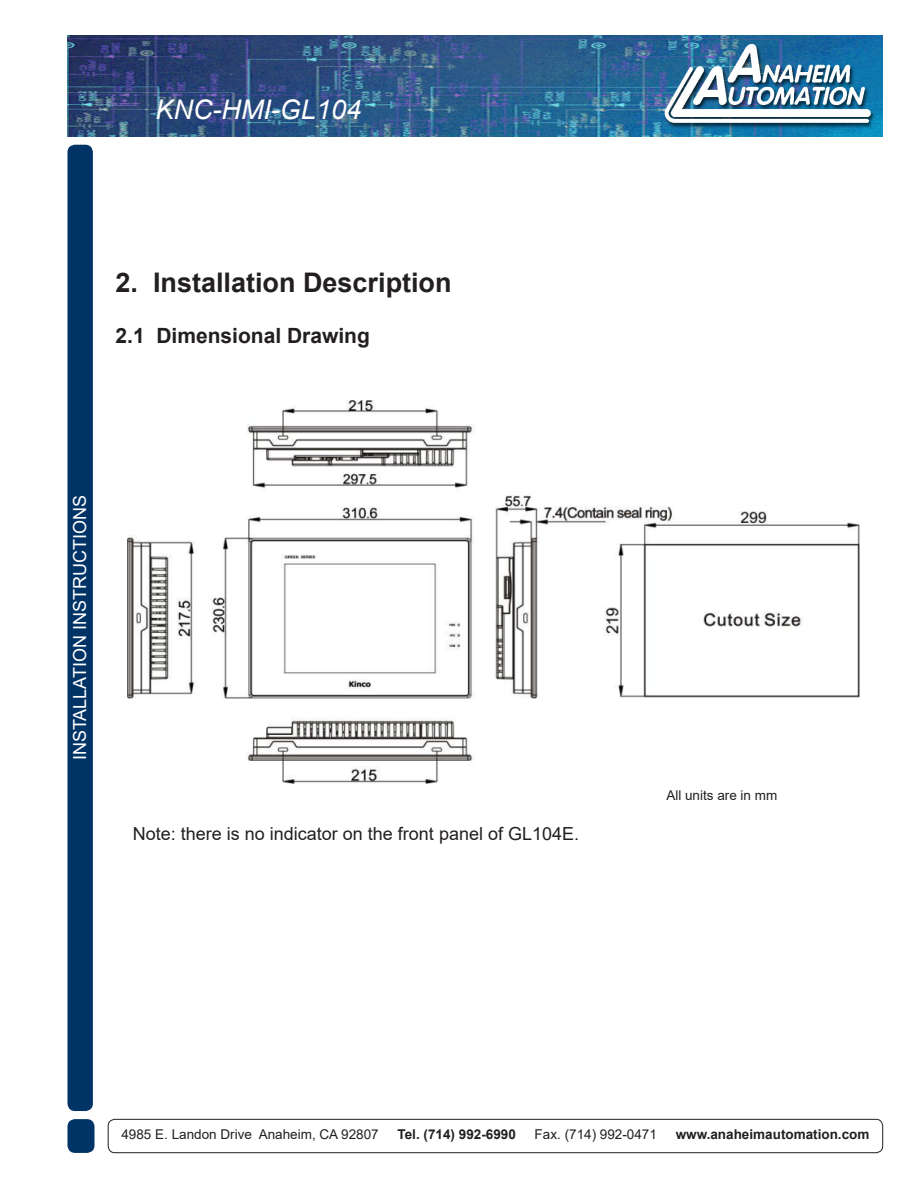
<style>
.page{position:relative;width:918px;height:1188px;background:#fff}
.page>*{position:absolute;margin:0;border:0;box-sizing:border-box;transform-origin:0 0}
.t1{font:700 27px "Arial";color:#231f20}
.t2{font:italic 27px "Arial";color:#fff}
.t3{font:700 21px "Arial";color:#231f20}
.t4{font:18px "Arial";color:#231f20}
.t5{font:18px "Arial";color:#fff}
.t6{font:13.5px "Arial";color:#231f20}
.t7{font:700 13.5px "Arial";color:#231f20}
</style>
<div class="page">
<img style="left:68px;top:35px;width:815px;height:101px">
<div style="left:68px;top:145px;width:24px;height:965px;background:#036;border-radius:7px"></div>
<div style="left:68px;top:145px;width:25px;height:966px;border:2px solid #036;border-radius:7px"></div>
<div style="left:68px;top:1120px;width:26px;height:32px;background:#036;border-radius:7px"></div>
<div style="left:68px;top:1119px;width:26px;height:34px;border:2px solid #036;border-radius:7px"></div>
<div style="left:108px;top:1119px;width:775px;height:34px;border:1px solid #231f20;border-radius:7px"></div>
<img style="left:127px;top:400px;width:733px;height:384px">
<p class="t2" style="left:156px;top:92px;width:207px">KNC-HMI-GL104</p>
<p class="t1" style="left:116px;top:263px;width:338px">2. Installation Description</p>
<p class="t3" style="left:116px;top:321px;width:256px">2.1 Dimensional Drawing</p>
<p class="t5" style="left:67px;top:760px;width:267px;rotate:-90deg">INSTALLATION INSTRUCTIONS</p>
<p class="t4" style="left:133px;top:822px;width:448px">Note: there is no indicator on the front panel of GL104E.</p>
<p class="t6" style="left:666px;top:786px;width:113px">All units are in mm</p>
<p class="t6" style="left:121px;top:1125px;width:259px">4985 E. Landon Drive Anaheim, CA 92807</p>
<p class="t7" style="left:398px;top:1124px;width:120px">Tel. (714) 992-6990</p>
<p class="t6" style="left:535px;top:1125px;width:124px">Fax. (714) 992-0471</p>
<p class="t7" style="left:676px;top:1124px;width:195px">www.anaheimautomation.com</p>
</div>
